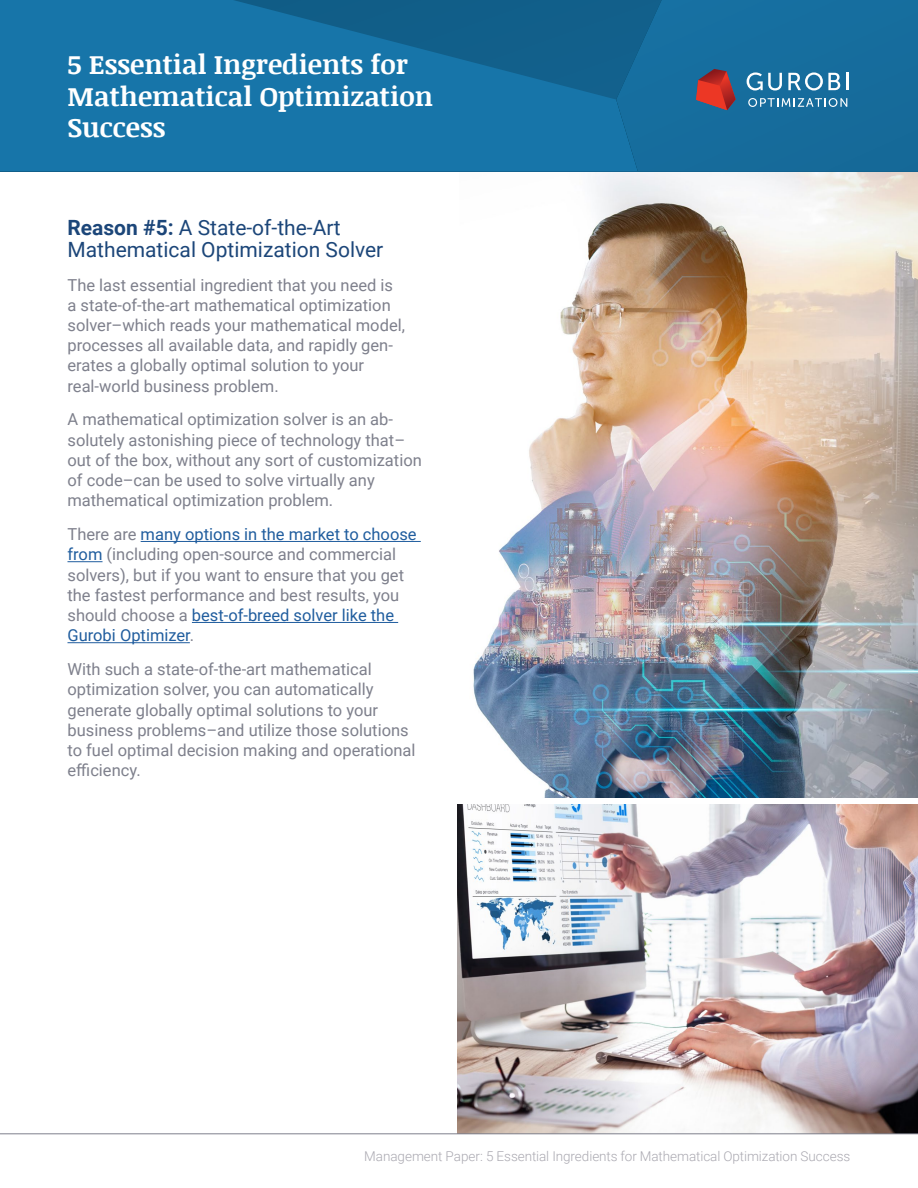
<style>
.page{position:relative;width:918px;height:1188px;background:#fff}
.page>*{position:absolute;margin:0;border:0;box-sizing:border-box;transform-origin:0 0}
.t1{font:700 27px/31.5px "Noticia Text";color:#fff}
.t2{font:21px/22.5px "Roboto";color:#1c4679}
.t3{font:16.5px/20.2px "Roboto";color:#7e808c}
.t4{font:300 13.5px "Roboto";letter-spacing:-.005em;color:#aaa9b1}
.s1{font-weight:700}
.s2{color:#205d9e}
</style>
<div class="page">
<img style="left:460px;top:171px;width:458px;height:627px">
<img style="left:458px;top:804px;width:460px;height:330px">
<svg style="left:0;top:0;width:616px;height:171px;fill:#1775a9"></svg>
<div style="left:616px;top:0;width:302px;height:171px;background:#166d9d"></div>
<svg style="left:747px;top:72px;width:35px;height:18px"></svg>
<svg style="left:788px;top:72px;width:52px;height:18px"></svg>
<svg style="left:846px;top:73px;width:2px;height:17px"></svg>
<svg style="left:748px;top:98px;width:99px;height:9px"></svg>
<svg style="left:696px;top:69px;width:40px;height:41px"></svg>
<hr style="left:141px;top:541px;width:280px;height:1px;background:#205d9e">
<hr style="left:68px;top:561px;width:35px;height:1px;background:#205d9e">
<hr style="left:192px;top:622px;width:206px;height:1px;background:#205d9e">
<hr style="left:68px;top:642px;width:122px;height:1px;background:#205d9e">
<hr style="left:0;top:1134px;width:918px;height:1px;background:#7e808c">
<h1 class="t1" style="left:68px;top:48px;width:367px">5 Essential Ingredients for<br>Mathematical Optimization<br>Success</h1>
<p class="t2" style="left:68px;top:216px;width:317px"><span class="s1">Reason #5:</span> A State-of-the-Art<br>Mathematical Optimization Solver</p>
<p class="t3" style="left:68px;top:274px;width:339px">The last essential ingredient that you need is a state-of-the-art mathematical optimization solver–which reads your mathematical model, processes all available data, and rapidly gen&shy;erates a globally optimal solution to your real-world business problem.</p>
<p class="t3" style="left:68px;top:409px;width:356px">A mathematical optimization solver is an ab&shy;solutely astonishing piece of technology that– out of the box, without any sort of customization of code–can be used to solve virtually any mathematical optimization problem.</p>
<p class="t3" style="left:68px;top:524px;width:351px">There are <span class="s2">many options in the market to choose from</span> (including open-source and commercial solvers), but if you want to ensure that you get the fastest performance and best results, you should choose a <span class="s2">best-of-breed solver like the Gurobi Optimizer</span>.</p>
<p class="t3" style="left:68px;top:659px;width:350px">With such a state-of-the-art mathematical optimization solver, you can automatically generate globally optimal solutions to your business problems–and utilize those solutions to fuel optimal decision making and operational efficiency.</p>
<p class="t4" style="left:364px;top:1146px;width:488px">Management Paper: 5 Essential Ingredients for Mathematical Optimization Success</p>
</div>
